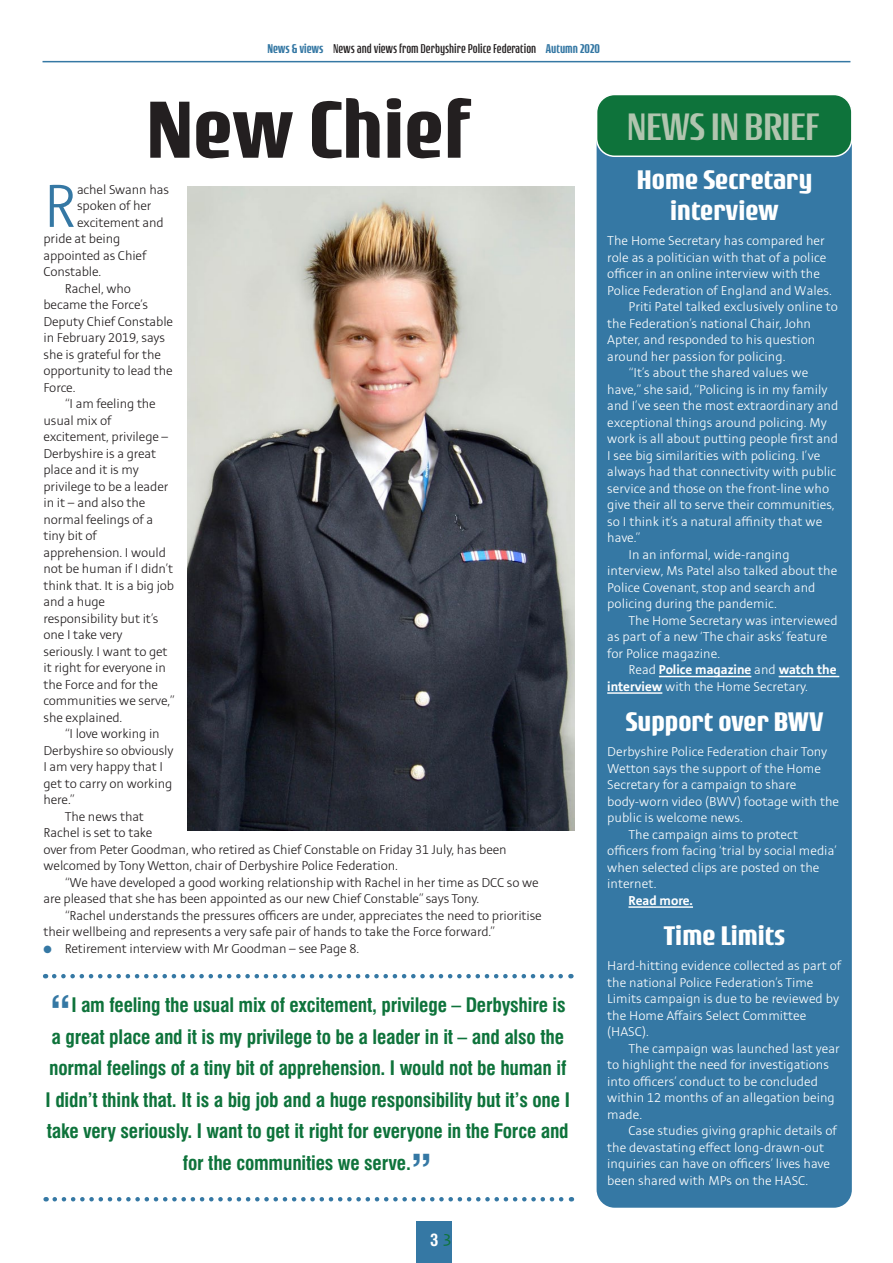
<style>
.page{position:relative;width:893px;height:1263px;background:#fff}
.page>*{position:absolute;margin:0;border:0;box-sizing:border-box;transform-origin:0 0}
.t1{font:700 85.5px "Rogue Sans";color:#231f20}
.t2{font:300 67.35px "Stinnes Sans";color:#3578a4}
.t3{font:700 condensed 49.5px "Swiss 721 BT";color:#3578a4}
.t4{font:300 40.5px "Rogue Sans";color:#b1c5af}
.t5{font:700 28.5px/31.5px "Rogue Sans";color:#fff;text-align:center}
.t6{font:700 condensed 19.5px "Swiss 721 BT";letter-spacing:-.01em;color:#0e733b}
.t7{font:18px "Skia";color:#0e733b}
.t8{font:700 condensed 16.5px "Swiss 721 BT";color:#fff}
.t9{font:300 14.25px/16.5px "Stinnes Sans";color:#fff}
.t10{font:300 14.25px/16.5px "Stinnes Sans";letter-spacing:-.01em;color:#231f20}
.t11{font:700 14.25px/16.5px "Stinnes Sans";color:#fff}
.t12{font:300 13.5px "Rogue Sans Cond";color:#231f20}
.s1{font-weight:500;color:#3578a4}
.s2{color:#3578a4}
.s3{font-weight:300}
</style>
<div class="page">
<div style="left:417px;top:1221px;width:35px;height:42px;background:#3578a4"></div>
<hr style="left:43px;top:61px;width:807px;height:1px;background:#3578a4">
<div style="left:597px;top:95px;width:255px;height:1113px;background:#3578a4;border-radius:18px"></div>
<hr style="left:659px;top:676px;width:92px;height:1px;background:#fff">
<hr style="left:779px;top:676px;width:60px;height:1px;background:#fff">
<hr style="left:607px;top:692px;width:55px;height:2px;background:#fff">
<hr style="left:628px;top:906px;width:65px;height:2px;background:#fff">
<div style="left:597px;top:95px;width:255px;height:61px;background:#0e733b;border-radius:18px"></div>
<div style="left:596px;top:94px;width:257px;height:63px;border:2px solid #fff;border-radius:18px"></div>
<svg style="left:55px;top:1197px;width:517px;height:4px"></svg>
<svg style="left:54px;top:974px;width:517px;height:4px"></svg>
<img style="left:188px;top:186px;width:386px;height:645px">
<p class="t12" style="left:267px;top:41px;width:334px"><span class="s1">News &amp; views</span> News and views from Derbyshire Police Federation <span class="s1">Autumn 2020</span></p>
<p class="t1" style="left:146px;top:79px;width:326px">New Chief</p>
<p class="t4" style="left:627px;top:103px;width:194px">NEWS IN BRIEF</p>
<p class="t2" style="left:43px;top:175px;width:36px">R</p>
<p class="t10" style="left:77px;top:182px;width:94px">achel Swann has</p>
<p class="t10" style="left:77px;top:198px;width:76px">spoken of her</p>
<p class="t10" style="left:77px;top:215px;width:88px">excitement and</p>
<p class="t10" style="left:43px;top:231px;width:78px">pride at being</p>
<p class="t10" style="left:43px;top:248px;width:105px">appointed as Chief</p>
<p class="t10" style="left:43px;top:264px;width:59px">Constable.</p>
<p class="t10" style="left:43px;top:281px;width:131px;text-indent:21px">Rachel, who became the Force’s<br>Deputy Chief Constable in February 2019, says she is grateful for the opportunity to lead the<br>Force.</p>
<p class="t10" style="left:43px;top:396px;width:133px;text-indent:21px">“I am feeling the usual mix of excitement, privilege –<br>Derbyshire is a great place and it is my privilege to be a leader in it – and also the normal feelings of a tiny bit of apprehension. I would not be human if I didn’t think that. It is a big job and a huge responsibility but it’s one I take very seriously. I want to get it right for everyone in the Force and for the communities we serve,” she explained.</p>
<p class="t10" style="left:43px;top:726px;width:132px;text-indent:21px">“I love working in<br>Derbyshire so obviously<br>I am very happy that I get to carry on working here.”</p>
<p class="t10" style="left:43px;top:809px;width:465px;text-indent:21px">The news that<br>Rachel is set to take<br>over from Peter Goodman, who retired as Chief Constable on Friday 31 July, has been welcomed by Tony Wetton, chair of Derbyshire Police Federation.</p>
<p class="t10" style="left:43px;top:875px;width:497px;text-indent:21px">“We have developed a good working relationship with Rachel in her time as DCC so we are pleased that she has been appointed as our new Chief Constable” says Tony.</p>
<p class="t10" style="left:43px;top:908px;width:500px;text-indent:21px">“Rachel understands the pressures officers are under, appreciates the need to prioritise their wellbeing and represents a very safe pair of hands to take the Force forward.”</p>
<p class="t10" style="left:43px;top:941px;width:317px"><span class="s2">●</span> Retirement interview with Mr Goodman – see Page 8.</p>
<p class="t3" style="left:50px;top:986px;width:23px">“</p>
<p class="t6" style="left:71px;top:994px;width:496px">I am feeling the usual mix of excitement, privilege – Derbyshire is</p>
<p class="t6" style="left:52px;top:1025px;width:514px">a great place and it is my privilege to be a leader in it – and also the</p>
<p class="t6" style="left:49px;top:1057px;width:519px">normal feelings of a tiny bit of apprehension. I would not be human if</p>
<p class="t6" style="left:46px;top:1088px;width:526px">I didn’t think that. It is a big job and a huge responsibility but it’s one I</p>
<p class="t6" style="left:47px;top:1120px;width:524px">take very seriously. I want to get it right for everyone in the Force and</p>
<p class="t6" style="left:183px;top:1151px;width:229px">for the communities we serve.</p>
<p class="t3" style="left:411px;top:1143px;width:23px">”</p>
<p class="t7" style="left:443px;top:1226px;width:10px">3</p>
<p class="t8" style="left:430px;top:1230px;width:10px">3</p>
<p class="t5" style="left:637px;top:163px;width:177px">Home Secretary interview</p>
<p class="t9" style="left:607px;top:233px;width:226px">The Home Secretary has compared her role as a politician with that of a police officer in an online interview with the Police Federation of England and Wales.</p>
<p class="t9" style="left:607px;top:299px;width:232px;text-indent:21px">Priti Patel talked exclusively online to the Federation’s national Chair, John Apter, and responded to his question around her passion for policing.</p>
<p class="t9" style="left:607px;top:365px;width:233px;text-indent:21px">“It’s about the shared values we have,” she said, “Policing is in my family and I’ve seen the most extraordinary and exceptional things around policing. My work is all about putting people first and I see big similarities with policing. I’ve always had that connectivity with public service and those on the front-line who give their all to serve their communities, so I think it’s a natural affinity that we have.”</p>
<p class="t9" style="left:607px;top:546px;width:232px;text-indent:21px">In an informal, wide-ranging interview, Ms Patel also talked about the Police Covenant, stop and search and policing during the pandemic.</p>
<p class="t9" style="left:607px;top:612px;width:232px;text-indent:21px">The Home Secretary was interviewed as part of a new ‘The chair asks’ feature for Police magazine.</p>
<p class="t11" style="left:607px;top:662px;width:231px;text-indent:21px"><span class="s3">Read</span> Police magazine <span class="s3">and</span> watch the interview <span class="s3">with the Home Secretary.</span></p>
<p class="t5" style="left:626px;top:705px;width:199px">Support over BWV</p>
<p class="t9" style="left:607px;top:744px;width:233px">Derbyshire Police Federation chair Tony Wetton says the support of the Home Secretary for a campaign to share body-worn video (BWV) footage with the public is welcome news.</p>
<p class="t9" style="left:607px;top:826px;width:231px;text-indent:21px">The campaign aims to protect officers from facing ‘trial by social media’ when selected clips are posted on the internet.</p>
<p class="t11" style="left:628px;top:892px;width:66px">Read more.</p>
<p class="t5" style="left:664px;top:919px;width:123px">Time Limits</p>
<p class="t9" style="left:607px;top:958px;width:236px">Hard-hitting evidence collected as part of the national Police Federation’s Time<br>Limits campaign is due to be reviewed by the Home Affairs Select Committee (HASC).</p>
<p class="t9" style="left:607px;top:1040px;width:234px;text-indent:21px">The campaign was launched last year to highlight the need for investigations into officers’ conduct to be concluded within 12 months of an allegation being made.</p>
<p class="t9" style="left:607px;top:1123px;width:231px;text-indent:21px">Case studies giving graphic details of the devastating effect long-drawn-out inquiries can have on officers’ lives have been shared with MPs on the HASC.</p>
</div>
